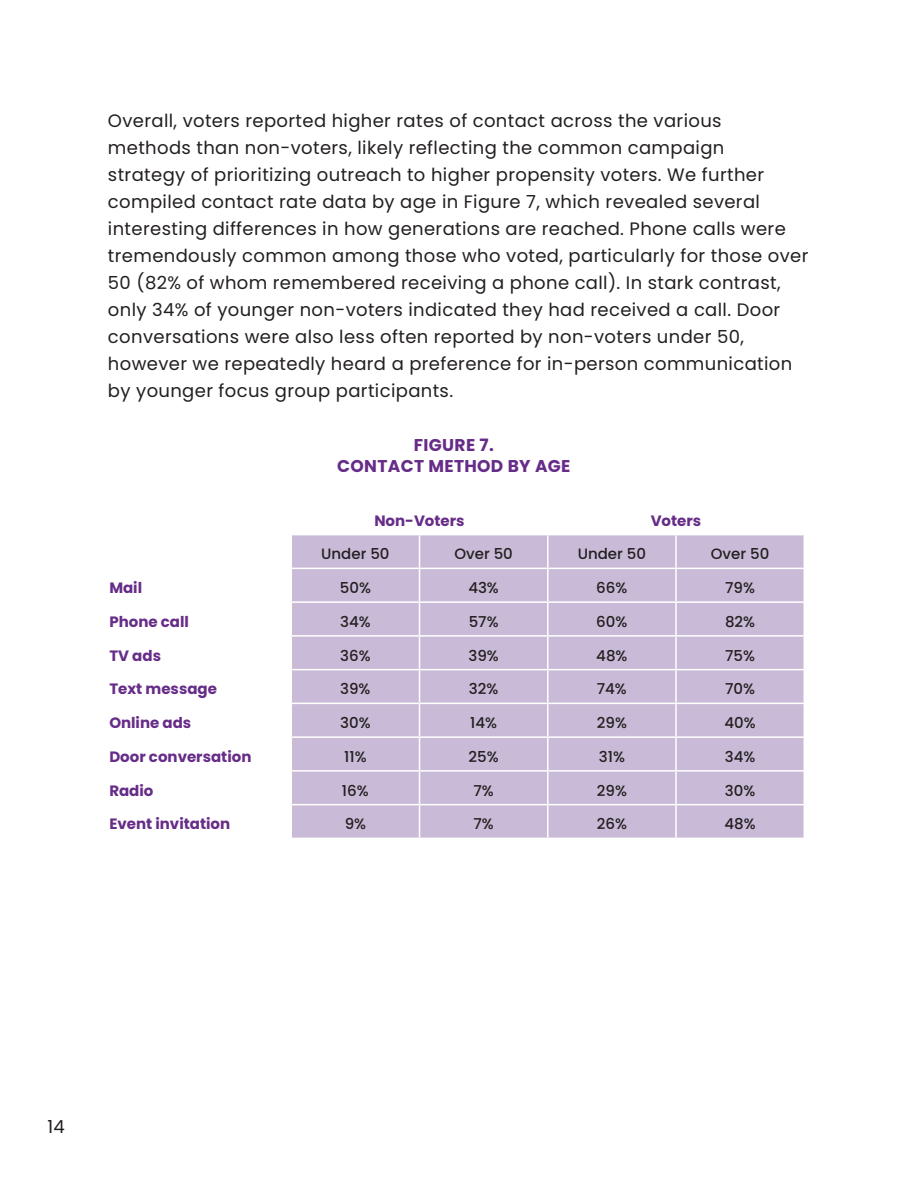
<style>
.page{position:relative;width:918px;height:1188px;background:#fff}
.page>*{position:absolute;margin:0;border:0;box-sizing:border-box;transform-origin:0 0}
.t1{font:18px/27px "Poppins";letter-spacing:.02em;color:#231f20}
.t2{font:700 17.1px/21.9px "Poppins";letter-spacing:.02em;color:#662c88;text-align:center}
.t3{font:500 15px "Poppins";color:#231f20}
.t4{font:700 15px "Poppins";color:#662c88}
</style>
<div class="page">
<div style="left:292px;top:535px;width:512px;height:303px;background:#c9bbd7"></div>
<hr style="left:419px;top:535px;width:1px;height:33px;background:#fff">
<hr style="left:547px;top:535px;width:2px;height:33px;background:#fff">
<hr style="left:675px;top:535px;width:2px;height:33px;background:#fff">
<hr style="left:291px;top:568px;width:129px;height:1px;background:#fff">
<hr style="left:420px;top:568px;width:128px;height:1px;background:#fff">
<hr style="left:419px;top:569px;width:1px;height:32px;background:#fff">
<hr style="left:548px;top:568px;width:128px;height:1px;background:#fff">
<hr style="left:547px;top:569px;width:2px;height:32px;background:#fff">
<hr style="left:676px;top:568px;width:129px;height:1px;background:#fff">
<hr style="left:675px;top:569px;width:2px;height:32px;background:#fff">
<hr style="left:291px;top:601px;width:129px;height:2px;background:#fff">
<hr style="left:420px;top:601px;width:128px;height:2px;background:#fff">
<hr style="left:419px;top:603px;width:1px;height:32px;background:#fff">
<hr style="left:548px;top:601px;width:128px;height:2px;background:#fff">
<hr style="left:547px;top:603px;width:2px;height:32px;background:#fff">
<hr style="left:676px;top:601px;width:129px;height:2px;background:#fff">
<hr style="left:675px;top:603px;width:2px;height:32px;background:#fff">
<hr style="left:291px;top:635px;width:129px;height:2px;background:#fff">
<hr style="left:420px;top:635px;width:128px;height:2px;background:#fff">
<hr style="left:419px;top:637px;width:1px;height:32px;background:#fff">
<hr style="left:548px;top:635px;width:128px;height:2px;background:#fff">
<hr style="left:547px;top:637px;width:2px;height:32px;background:#fff">
<hr style="left:676px;top:635px;width:129px;height:2px;background:#fff">
<hr style="left:675px;top:637px;width:2px;height:32px;background:#fff">
<hr style="left:291px;top:669px;width:129px;height:1px;background:#fff">
<hr style="left:420px;top:669px;width:128px;height:1px;background:#fff">
<hr style="left:419px;top:670px;width:1px;height:33px;background:#fff">
<hr style="left:548px;top:669px;width:128px;height:1px;background:#fff">
<hr style="left:547px;top:670px;width:2px;height:33px;background:#fff">
<hr style="left:676px;top:669px;width:129px;height:1px;background:#fff">
<hr style="left:675px;top:670px;width:2px;height:33px;background:#fff">
<hr style="left:291px;top:703px;width:129px;height:1px;background:#fff">
<hr style="left:420px;top:703px;width:128px;height:1px;background:#fff">
<hr style="left:419px;top:704px;width:1px;height:32px;background:#fff">
<hr style="left:548px;top:703px;width:128px;height:1px;background:#fff">
<hr style="left:547px;top:704px;width:2px;height:32px;background:#fff">
<hr style="left:676px;top:703px;width:129px;height:1px;background:#fff">
<hr style="left:675px;top:704px;width:2px;height:32px;background:#fff">
<hr style="left:291px;top:736px;width:129px;height:2px;background:#fff">
<hr style="left:420px;top:736px;width:128px;height:2px;background:#fff">
<hr style="left:419px;top:738px;width:1px;height:32px;background:#fff">
<hr style="left:548px;top:736px;width:128px;height:2px;background:#fff">
<hr style="left:547px;top:738px;width:2px;height:32px;background:#fff">
<hr style="left:676px;top:736px;width:129px;height:2px;background:#fff">
<hr style="left:675px;top:738px;width:2px;height:32px;background:#fff">
<hr style="left:291px;top:770px;width:129px;height:2px;background:#fff">
<hr style="left:420px;top:770px;width:128px;height:2px;background:#fff">
<hr style="left:419px;top:772px;width:1px;height:32px;background:#fff">
<hr style="left:548px;top:770px;width:128px;height:2px;background:#fff">
<hr style="left:547px;top:772px;width:2px;height:32px;background:#fff">
<hr style="left:676px;top:770px;width:129px;height:2px;background:#fff">
<hr style="left:675px;top:772px;width:2px;height:32px;background:#fff">
<hr style="left:291px;top:804px;width:129px;height:1px;background:#fff">
<hr style="left:420px;top:804px;width:128px;height:1px;background:#fff">
<hr style="left:419px;top:805px;width:1px;height:33px;background:#fff">
<hr style="left:548px;top:804px;width:128px;height:1px;background:#fff">
<hr style="left:547px;top:805px;width:2px;height:33px;background:#fff">
<hr style="left:676px;top:804px;width:129px;height:1px;background:#fff">
<hr style="left:675px;top:805px;width:2px;height:33px;background:#fff">
<p class="t1" style="left:108px;top:107px;width:702px">Overall, voters reported higher rates of contact across the various methods than non-voters, likely reflecting the common campaign<br>strategy of prioritizing outreach to higher propensity voters. We further compiled contact rate data by age in Figure 7, which revealed several interesting differences in how generations are reached. Phone calls were tremendously common among those who voted, particularly for those over 50 (82% of whom remembered receiving a phone call). In stark contrast, only 34% of younger non-voters indicated they had received a call. Door conversations were also less often reported by non-voters under 50, however we repeatedly heard a preference for in-person communication by younger focus group participants.</p>
<p class="t2" style="left:337px;top:434px;width:235px">FIGURE 7.<br>CONTACT METHOD BY AGE</p>
<p class="t4" style="left:374px;top:512px;width:92px">Non-Voters</p>
<p class="t4" style="left:651px;top:512px;width:52px">Voters</p>
<p class="t3" style="left:321px;top:545px;width:70px">Under 50</p>
<p class="t3" style="left:454px;top:545px;width:60px">Over 50</p>
<p class="t3" style="left:578px;top:545px;width:70px">Under 50</p>
<p class="t3" style="left:711px;top:545px;width:60px">Over 50</p>
<p class="t4" style="left:109px;top:579px;width:34px">Mail</p>
<p class="t3" style="left:340px;top:579px;width:33px">50%</p>
<p class="t3" style="left:468px;top:579px;width:32px">43%</p>
<p class="t3" style="left:596px;top:579px;width:33px">66%</p>
<p class="t3" style="left:725px;top:579px;width:31px">79%</p>
<p class="t4" style="left:109px;top:613px;width:81px">Phone call</p>
<p class="t3" style="left:340px;top:613px;width:32px">34%</p>
<p class="t3" style="left:469px;top:613px;width:31px">57%</p>
<p class="t3" style="left:596px;top:613px;width:33px">60%</p>
<p class="t3" style="left:725px;top:613px;width:32px">82%</p>
<p class="t4" style="left:109px;top:647px;width:53px">TV ads</p>
<p class="t3" style="left:340px;top:647px;width:32px">36%</p>
<p class="t3" style="left:468px;top:647px;width:32px">39%</p>
<p class="t3" style="left:596px;top:647px;width:33px">48%</p>
<p class="t3" style="left:725px;top:647px;width:31px">75%</p>
<p class="t4" style="left:109px;top:680px;width:109px">Text message</p>
<p class="t3" style="left:340px;top:680px;width:32px">39%</p>
<p class="t3" style="left:469px;top:680px;width:31px">32%</p>
<p class="t3" style="left:597px;top:680px;width:32px">74%</p>
<p class="t3" style="left:725px;top:680px;width:31px">70%</p>
<p class="t4" style="left:109px;top:714px;width:84px">Online ads</p>
<p class="t3" style="left:340px;top:714px;width:32px">30%</p>
<p class="t3" style="left:470px;top:714px;width:28px">14%</p>
<p class="t3" style="left:597px;top:714px;width:32px">29%</p>
<p class="t3" style="left:725px;top:714px;width:33px">40%</p>
<p class="t4" style="left:109px;top:748px;width:144px">Door conversation</p>
<p class="t3" style="left:344px;top:748px;width:24px">11%</p>
<p class="t3" style="left:469px;top:748px;width:32px">25%</p>
<p class="t3" style="left:599px;top:748px;width:28px">31%</p>
<p class="t3" style="left:725px;top:748px;width:32px">34%</p>
<p class="t4" style="left:109px;top:782px;width:46px">Radio</p>
<p class="t3" style="left:342px;top:782px;width:28px">16%</p>
<p class="t3" style="left:473px;top:782px;width:22px">7%</p>
<p class="t3" style="left:597px;top:782px;width:32px">29%</p>
<p class="t3" style="left:725px;top:782px;width:32px">30%</p>
<p class="t4" style="left:109px;top:815px;width:122px">Event invitation</p>
<p class="t3" style="left:345px;top:815px;width:23px">9%</p>
<p class="t3" style="left:473px;top:815px;width:22px">7%</p>
<p class="t3" style="left:597px;top:815px;width:32px">26%</p>
<p class="t3" style="left:725px;top:815px;width:33px">48%</p>
<p class="t1" style="left:47px;top:1114px;width:19px">14</p>
</div>
